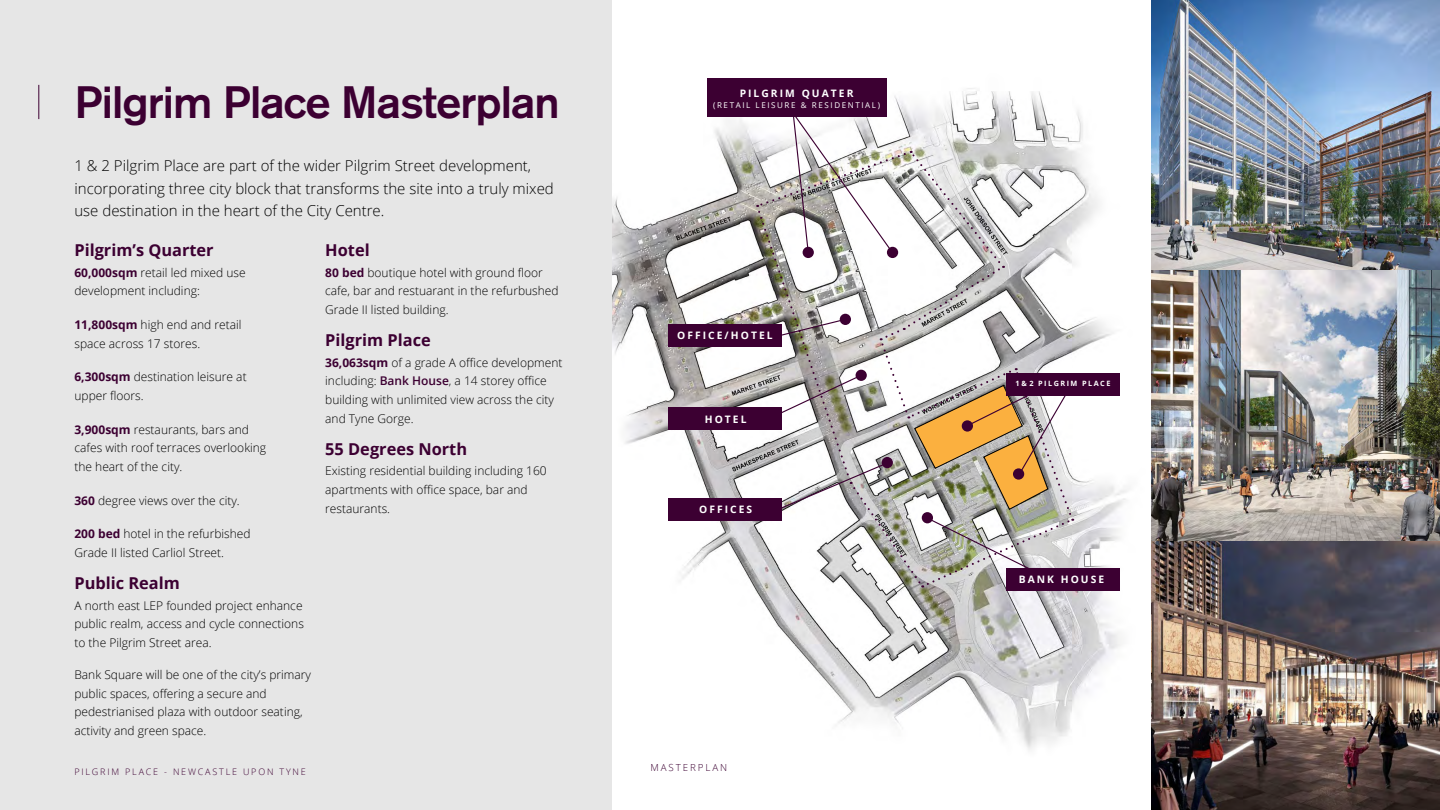
<style>
.page{position:relative;width:1440px;height:810px;background:#e6e6e6}
.page>*{position:absolute;margin:0;border:0;box-sizing:border-box;transform-origin:0 0}
.t1{font:500 45px "Akzidenz Grotesk BE";letter-spacing:-.02em;color:#3c0032}
.t2{font:700 16.35px "Open Sans";color:#3c0032}
.t3{font:300 15px/22.5px "Open Sans";color:#000}
.t4{font:300 12px/18.8px "Open Sans";color:#000}
.t5{font:700 10.27px "Open Sans";letter-spacing:.2em;color:#fff}
.t6{font:300 9.75px "Open Sans";letter-spacing:.2em;color:#3c0032}
.t7{font:300 9px "Open Sans";letter-spacing:.2em;color:#3c0032}
.t8{font:8.02px "Open Sans";letter-spacing:.2em;color:#fff}
.t9{font:700 7.27px "Open Sans";letter-spacing:.2em;color:#fff}
.s1{font-weight:700;color:#3c0032}
.s2{font-weight:600;color:#3c0032}
</style>
<div class="page">
<img style="left:612px;top:0;width:540px;height:807px">
<img style="left:1152px;top:0;width:288px;height:271px">
<hr style="left:39px;top:85px;width:1px;height:34px;background:#3c0032">
<img style="left:1152px;top:541px;width:288px;height:269px">
<img style="left:1152px;top:271px;width:288px;height:270px">
<div style="left:669px;top:407px;width:113px;height:23px;background:#3c0032"></div>
<div style="left:669px;top:498px;width:113px;height:23px;background:#3c0032"></div>
<div style="left:1006px;top:568px;width:114px;height:23px;background:#3c0032"></div>
<div style="left:708px;top:79px;width:179px;height:38px;background:#3c0032"></div>
<div style="left:669px;top:324px;width:113px;height:23px;background:#3c0032"></div>
<svg style="left:757px;top:112px;width:316px;height:475px;background:#cdc8c3"></svg>
<div style="left:882px;top:457px;width:11px;height:11px;background:#3c0032;border-radius:50%"></div>
<div style="left:1006px;top:373px;width:114px;height:23px;background:#3c0032"></div>
<p class="t1" style="left:74px;top:75px;width:487px">Pilgrim Place Masterplan</p>
<p class="t3" style="left:74px;top:154px;width:481px">1 &amp; 2 Pilgrim Place are part of the wider Pilgrim Street development, incorporating three city block that transforms the site into a truly mixed use destination in the heart of the City Centre.</p>
<p class="t2" style="left:74px;top:239px;width:141px">Pilgrim’s Quarter</p>
<p class="t4" style="left:74px;top:263px;width:173px"><span class="s1">60,000sqm</span> retail led mixed use development including:</p>
<p class="t4" style="left:74px;top:315px;width:169px"><span class="s1">11,800sqm</span> high end and retail space across 17 stores.</p>
<p class="t4" style="left:74px;top:367px;width:174px"><span class="s1">6,300sqm</span> destination leisure at upper floors.</p>
<p class="t4" style="left:74px;top:420px;width:193px"><span class="s1">3,900sqm</span> restaurants, bars and cafes with roof terraces overlooking the heart of the city.</p>
<p class="t4" style="left:74px;top:491px;width:167px"><span class="s1">360</span> degree views over the city.</p>
<p class="t4" style="left:74px;top:524px;width:178px"><span class="s1">200 bed</span> hotel in the refurbished<br>Grade II listed Carliol Street.</p>
<p class="t2" style="left:74px;top:571px;width:107px">Public Realm</p>
<p class="t4" style="left:74px;top:596px;width:231px;text-align:justify">A north east LEP founded project enhance public realm, access and cycle connections to the Pilgrim Street area.</p>
<p class="t4" style="left:74px;top:665px;width:238px">Bank Square will be one of the city’s primary public spaces, offering a secure and pedestrianised plaza with outdoor seating, activity and green space.</p>
<p class="t7" style="left:74px;top:765px;width:233px">PILGRIM PLACE - NEWCASTLE UPON TYNE</p>
<p class="t2" style="left:325px;top:239px;width:46px">Hotel</p>
<p class="t4" style="left:325px;top:263px;width:235px"><span class="s1">80 bed</span> boutique hotel with ground floor cafe, bar and restuarant in the refurbushed<br>Grade II listed building.</p>
<p class="t2" style="left:325px;top:328px;width:107px">Pilgrim Place</p>
<p class="t4" style="left:325px;top:353px;width:239px"><span class="s1">36,063sqm</span> of a grade A office development including: <span class="s2">Bank House</span>, a 14 storey office building with unlimited view across the city and Tyne Gorge.</p>
<p class="t2" style="left:325px;top:437px;width:143px">55 Degrees North</p>
<p class="t4" style="left:325px;top:461px;width:223px">Existing residential building including 160 apartments with office space, bar and restaurants.</p>
<p class="t5" style="left:740px;top:86px;width:115px">PILGRIM QUATER</p>
<p class="t8" style="left:713px;top:100px;width:168px">(RETAIL LEISURE &amp; RESIDENTIAL)</p>
<p class="t5" style="left:677px;top:328px;width:97px">OFFICE/HOTEL</p>
<p class="t5" style="left:705px;top:412px;width:43px">HOTEL</p>
<p class="t5" style="left:699px;top:502px;width:55px">OFFICES</p>
<p class="t6" style="left:651px;top:761px;width:78px">MASTERPLAN</p>
<p class="t9" style="left:1016px;top:378px;width:96px">1&amp;2 PILGRIM PLACE</p>
<p class="t5" style="left:1019px;top:572px;width:87px">BANK HOUSE</p>
</div>
